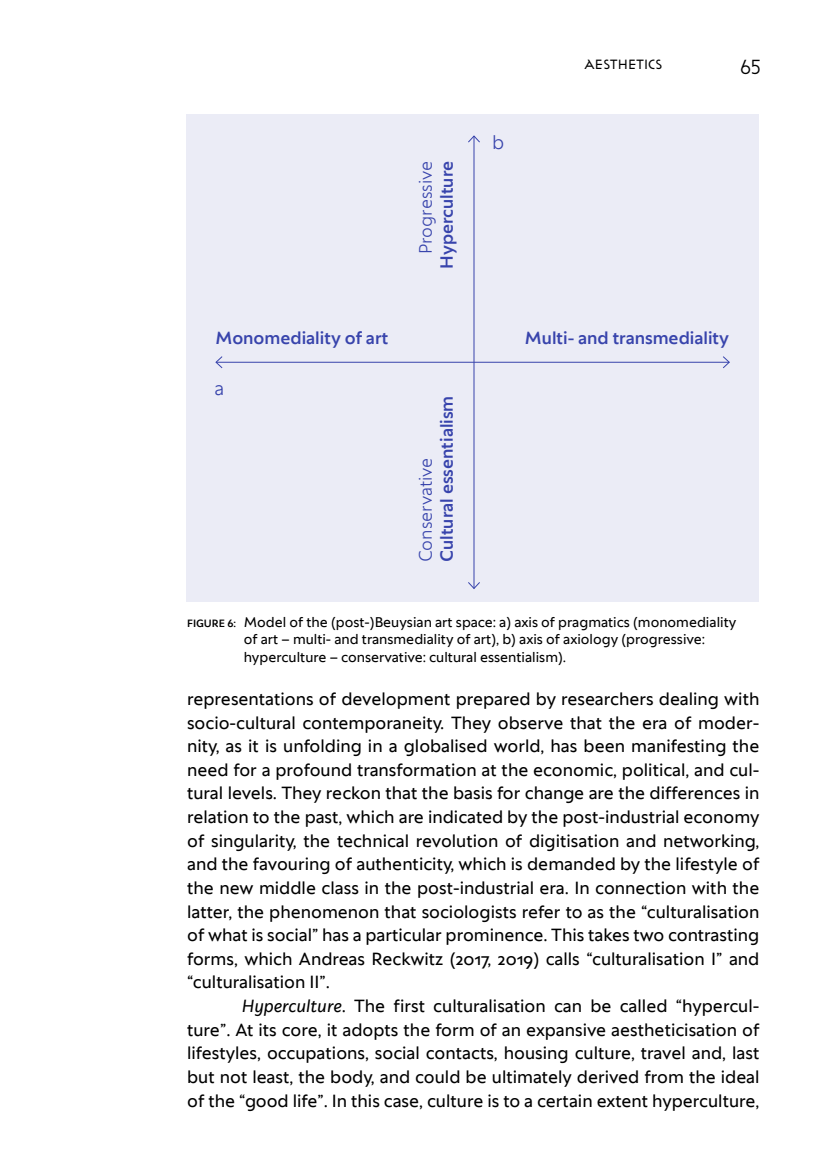
<style>
.page{position:relative;width:819px;height:1166px;background:#fff}
.page>*{position:absolute;margin:0;border:0;box-sizing:border-box;transform-origin:0 0}
.t1{font:300 19.25px "Univerza Sans";color:#3844ac}
.t2{font:17.5px/23.6px "Univerza Sans";color:#000;text-align:justify}
.t3{font:500 17.5px "Univerza Sans";color:#3844ac}
.t4{font:300 17.5px "Univerza Sans";color:#3844ac}
.t5{font:300 17.5px "Plecnik";color:#000}
.t6{font:300 15.75px "Plecnik";letter-spacing:.01em;color:#000}
.t7{font:14px/17.5px "Univerza Sans";color:#000}
.s1{font-weight:500;font-size:10.5px}
.s2{font-style:italic}
</style>
<div class="page">
<div style="left:186px;top:114px;width:572px;height:488px;background:#ebecf6"></div>
<hr style="left:473px;top:136px;width:1px;height:452px;background:#3844ac">
<svg style="left:468px;top:135px;width:12px;height:8px"></svg>
<svg style="left:468px;top:581px;width:12px;height:8px"></svg>
<hr style="left:216px;top:362px;width:513px;height:1px;background:#3844ac">
<svg style="left:215px;top:356px;width:8px;height:13px"></svg>
<svg style="left:721px;top:356px;width:9px;height:13px"></svg>
<p class="t4" style="left:413px;top:254px;width:95px;rotate:-90deg">Progressive</p>
<p class="t3" style="left:434px;top:269px;width:109px;rotate:-90deg">Hyperculture</p>
<p class="t1" style="left:492px;top:128px;width:14px">b</p>
<p class="t6" style="left:584px;top:49px;width:79px">AESTHETICS</p>
<p class="t5" style="left:740px;top:52px;width:22px">65</p>
<p class="t3" style="left:215px;top:325px;width:174px">Monomediality of art</p>
<p class="t3" style="left:525px;top:325px;width:205px">Multi- and transmediality</p>
<p class="t1" style="left:214px;top:374px;width:11px">a</p>
<p class="t3" style="left:434px;top:562px;width:168px;rotate:-90deg">Cultural essentialism</p>
<p class="t4" style="left:413px;top:562px;width:106px;rotate:-90deg">Conservative</p>
<p class="t7" style="left:244px;top:612px;width:494px;text-indent:-57px"><span class="s1">FIGURE 6:</span> Model of the (post-)Beuysian art space: a) axis of pragmatics (monomediality of art – multi- and transmediality of art), b) axis of axiology (progressive: hyperculture – conservative: cultural essentialism).</p>
<p class="t2" style="left:187px;top:686px;width:574px">representations of development prepared by researchers dealing with socio-cultural contemporaneity. They observe that the era of moder&shy;nity, as it is unfolding in a globalised world, has been manifesting the need for a profound transformation at the economic, political, and cul&shy;tural levels. They reckon that the basis for change are the differences in relation to the past, which are indicated by the post-industrial economy of singularity, the technical revolution of digitisation and networking, and the favouring of authenticity, which is demanded by the lifestyle of the new middle class in the post-industrial era. In connection with the latter, the phenomenon that sociologists refer to as the “culturalisation of what is social” has a particular prominence. This takes two contrasting forms, which Andreas Reckwitz (2017, 2019) calls “culturalisation I” and “culturalisation II”.</p>
<p class="t2" style="left:187px;top:993px;width:574px;text-indent:55px"><span class="s2">Hyperculture</span>. The first culturalisation can be called “hypercul&shy;ture”. At its core, it adopts the form of an expansive aestheticisation of lifestyles, occupations, social contacts, housing culture, travel and, last but not least, the body, and could be ultimately derived from the ideal of the “good life”. In this case, culture is to a certain extent hyperculture,</p>
</div>
